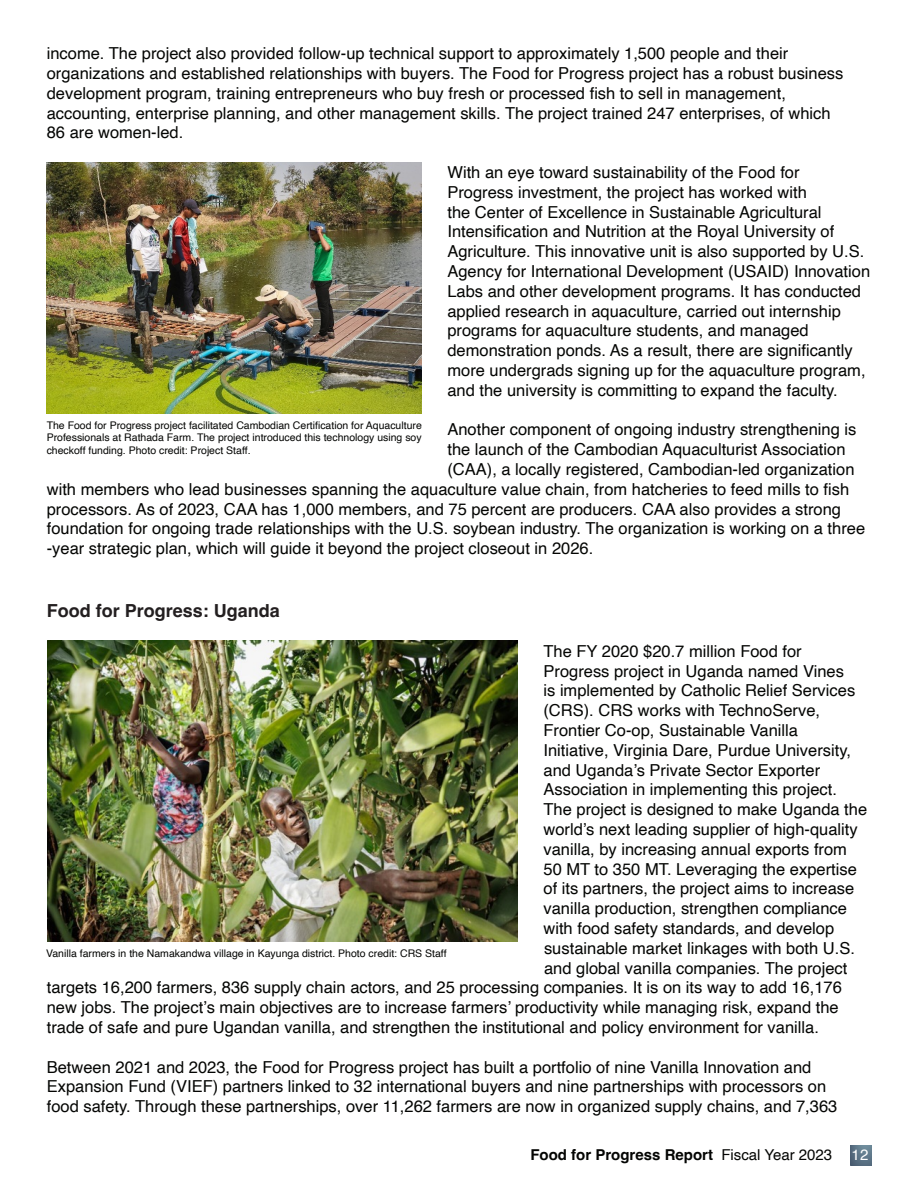
<style>
.page{position:relative;width:918px;height:1188px;background:#fff}
.page>*{position:absolute;margin:0;border:0;box-sizing:border-box;transform-origin:0 0}
.t1{font:700 18px "Helvetica";color:#231f20}
.t2{font:16.5px/19.8px "Helvetica";color:#040503}
.t3{font:700 15px "Helvetica";color:#040503}
.t4{font:15px "Helvetica";color:#fff}
.t5{font:10.5px/12.6px "Helvetica";color:#040503;text-align:justify}
.s1{font-weight:400}
</style>
<div class="page">
<svg style="left:851px;top:1146px;width:20px;height:19px"></svg>
<img style="left:46px;top:163px;width:376px;height:250px">
<img style="left:47px;top:640px;width:471px;height:302px">
<p class="t2" style="left:47px;top:44px;width:798px">income. The project also provided follow-up technical support to approximately 1,500 people and their organizations and established relationships with buyers. The Food for Progress project has a robust business development program, training entrepreneurs who buy fresh or processed fish to sell in management, accounting, enterprise planning, and other management skills. The project trained 247 enterprises, of which 86 are women-led.</p>
<p class="t2" style="left:447px;top:163px;width:424px">With an eye toward sustainability of the Food for<br>Progress investment, the project has worked with<br>the Center of Excellence in Sustainable Agricultural Intensification and Nutrition at the Royal University of Agriculture. This innovative unit is also supported by U.S.<br>Agency for International Development (USAID) Innovation Labs and other development programs. It has conducted applied research in aquaculture, carried out internship programs for aquaculture students, and managed demonstration ponds. As a result, there are significantly more undergrads signing up for the aquaculture program, and the university is committing to expand the faculty.</p>
<p class="t2" style="left:447px;top:420px;width:411px">Another component of ongoing industry strengthening is</p>
<p class="t2" style="left:447px;top:440px;width:400px">the launch of the Cambodian Aquaculturist Association</p>
<p class="t2" style="left:447px;top:460px;width:409px">(CAA), a locally registered, Cambodian-led organization</p>
<p class="t2" style="left:47px;top:480px;width:804px">with members who lead businesses spanning the aquaculture value chain, from hatcheries to feed mills to fish</p>
<p class="t2" style="left:47px;top:499px;width:796px">processors. As of 2023, CAA has 1,000 members, and 75 percent are producers. CAA also provides a strong</p>
<p class="t2" style="left:47px;top:519px;width:820px">foundation for ongoing trade relationships with the U.S. soybean industry. The organization is working on a three</p>
<p class="t2" style="left:47px;top:539px;width:548px">-year strategic plan, which will guide it beyond the project closeout in 2026.</p>
<p class="t5" style="left:47px;top:419px;width:377px">The Food for Progress project facilitated Cambodian Certification for Aquaculture Professionals at Rathada Farm. The project introduced this technology using soy checkoff funding. Photo credit: Project Staff.</p>
<p class="t1" style="left:47px;top:600px;width:235px">Food for Progress: Uganda</p>
<p class="t2" style="left:543px;top:642px;width:260px">The FY 2020 $20.7 million Food for</p>
<p class="t2" style="left:543px;top:661px;width:302px">Progress project in Uganda named Vines</p>
<p class="t2" style="left:543px;top:681px;width:313px">is implemented by Catholic Relief Services</p>
<p class="t2" style="left:543px;top:701px;width:278px">(CRS). CRS works with TechnoServe,</p>
<p class="t2" style="left:543px;top:721px;width:256px">Frontier Co-op, Sustainable Vanilla</p>
<p class="t2" style="left:543px;top:741px;width:309px">Initiative, Virginia Dare, Purdue University,</p>
<p class="t2" style="left:543px;top:760px;width:278px">and Uganda’s Private Sector Exporter</p>
<p class="t2" style="left:543px;top:780px;width:295px">Association in implementing this project.</p>
<p class="t2" style="left:543px;top:800px;width:325px">The project is designed to make Uganda the</p>
<p class="t2" style="left:543px;top:820px;width:316px">world’s next leading supplier of high-quality</p>
<p class="t2" style="left:543px;top:840px;width:305px">vanilla, by increasing annual exports from</p>
<p class="t2" style="left:543px;top:859px;width:315px">50 MT to 350 MT. Leveraging the expertise</p>
<p class="t2" style="left:543px;top:879px;width:312px">of its partners, the project aims to increase</p>
<p class="t2" style="left:543px;top:899px;width:305px">vanilla production, strengthen compliance</p>
<p class="t2" style="left:543px;top:919px;width:292px">with food safety standards, and develop</p>
<p class="t2" style="left:544px;top:939px;width:312px">sustainable market linkages with both U.S.</p>
<p class="t2" style="left:544px;top:958px;width:305px">and global vanilla companies. The project</p>
<p class="t2" style="left:47px;top:978px;width:797px">targets 16,200 farmers, 836 supply chain actors, and 25 processing companies. It is on its way to add 16,176</p>
<p class="t2" style="left:47px;top:998px;width:794px">new jobs. The project’s main objectives are to increase farmers’ productivity while managing risk, expand the</p>
<p class="t2" style="left:47px;top:1018px;width:774px">trade of safe and pure Ugandan vanilla, and strengthen the institutional and policy environment for vanilla.</p>
<p class="t2" style="left:47px;top:1057px;width:792px">Between 2021 and 2023, the Food for Progress project has built a portfolio of nine Vanilla Innovation and<br>Expansion Fund (VIEF) partners linked to 32 international buyers and nine partnerships with processors on food safety. Through these partnerships, over 11,262 farmers are now in organized supply chains, and 7,363</p>
<p class="t3" style="left:530px;top:1146px;width:303px">Food for Progress Report <span class="s1">Fiscal Year 2023</span></p>
<p class="t4" style="left:852px;top:1143px;width:18px">12</p>
<p class="t5" style="left:46px;top:947px;width:402px">Vanilla farmers in the Namakandwa village in Kayunga district. Photo credit: CRS Staff</p>
</div>
